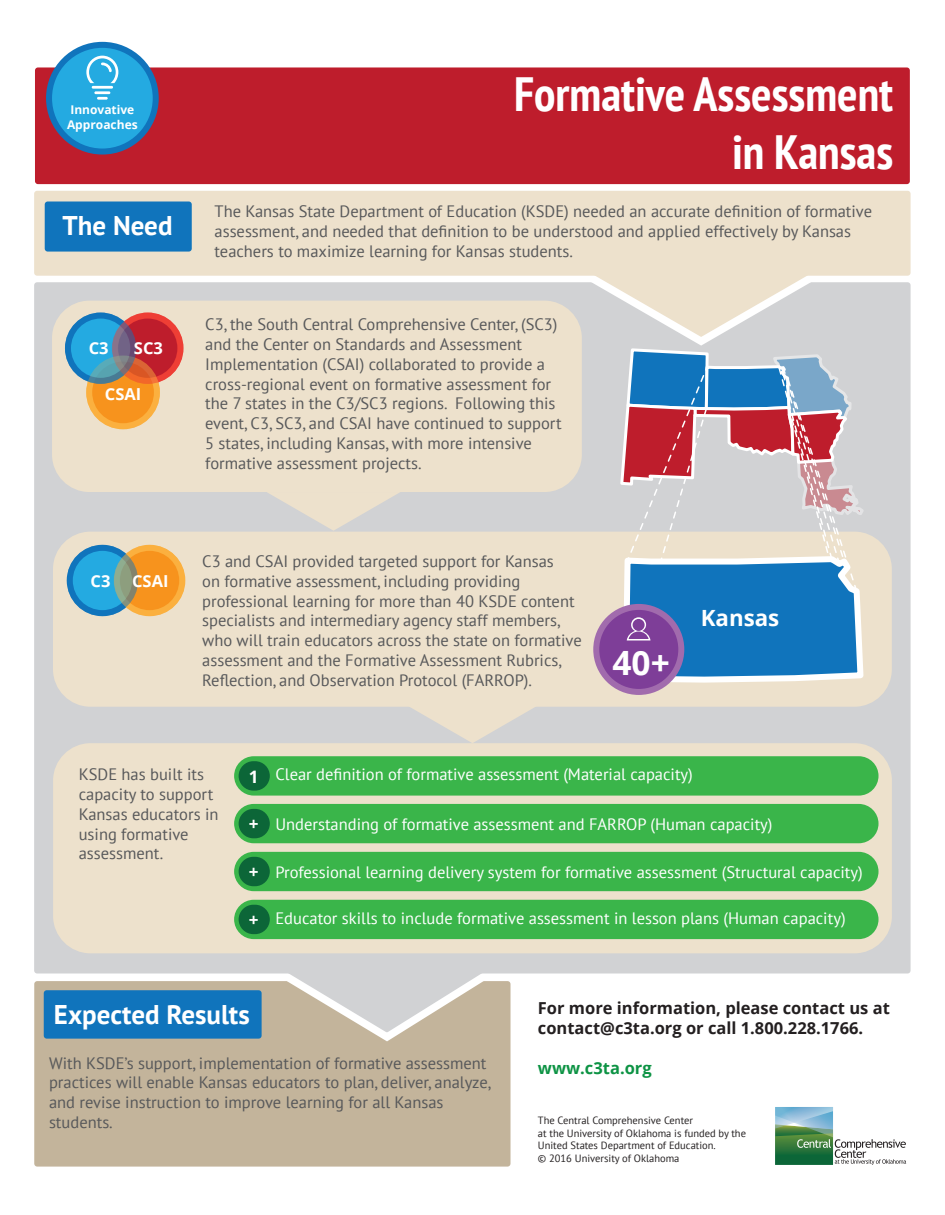
<style>
.page{position:relative;width:945px;height:1215px;background:#fff}
.page>*{position:absolute;margin:0;border:0;box-sizing:border-box;transform-origin:0 0}
.t1{font:700 condensed 48px/57.6px "PT Sans";color:#fff;text-align:right}
.t2{font:700 33.45px "Open Sans";color:#fff}
.t3{font:700 27px "PT Sans";color:#fff}
.t4{font:700 22.35px "Open Sans";color:#fff}
.t5{font:700 17.1px "Open Sans";color:#fff}
.t6{font:16.5px/19.8px "PT Sans";color:#57585a}
.t7{font:16.5px "PT Sans";color:#fff}
.t8{font:700 16.5px/19.8px "Open Sans";color:#231f20}
.t9{font:700 16.5px "Open Sans";color:#fff}
.t10{font:700 16.5px "Open Sans";color:#0d9344}
.t11{font:700 12px/14.4px "Open Sans";color:#fff}
.t12{font:10.5px/12.6px "PT Sans";color:#231f20}
.s1{font-family:"Open Sans";font-weight:700;font-size:17.1px}
</style>
<div class="page">
<div style="left:34px;top:981px;width:477px;height:186px;background:#c3b49b;border-radius:3px"></div>
<svg style="left:286px;top:974px;width:225px;height:73px"></svg>
<div style="left:34px;top:282px;width:877px;height:692px;background:#d1d2d4;border-radius:3px"></div>
<div style="left:34px;top:191px;width:877px;height:85px;background:#ede1cc;border-radius:3px"></div>
<div style="left:45px;top:202px;width:147px;height:50px;background:#1074bc;border-radius:3px"></div>
<div style="left:35px;top:67px;width:875px;height:117px;background:#be1d2c;border-radius:3px"></div>
<div style="left:44px;top:990px;width:218px;height:49px;background:#1074bc;border-radius:3px"></div>
<svg style="left:775px;top:1107px;width:131px;height:58px"></svg>
<div style="left:52px;top:301px;width:530px;height:191px;background:#ede1cc;border-radius:37px"></div>
<div style="left:49px;top:45px;width:107px;height:107px;background:#24aae1;border-radius:50%"></div>
<div style="left:46px;top:42px;width:113px;height:113px;border:6px solid #1074bc;border-radius:50%"></div>
<svg style="left:86px;top:56px;width:32px;height:44px"></svg>
<div style="left:115px;top:316px;width:65px;height:65px;background:#be1d2c;border-radius:50%"></div>
<div style="left:112px;top:313px;width:71px;height:71px;border:6px solid #ee3e35;border-radius:50%"></div>
<svg style="left:89px;top:359px;width:68px;height:67px;background:#f18c22"></svg>
<div style="left:86px;top:356px;width:74px;height:73px;border:6px solid #fbb03f;border-radius:50%"></div>
<svg style="left:68px;top:316px;width:65px;height:65px;background:#3c99c5"></svg>
<div style="left:65px;top:313px;width:71px;height:71px;border:6px solid #1074bc;border-radius:50%"></div>
<div style="left:53px;top:532px;width:839px;height:175px;background:#ede1cc;border-radius:37px"></div>
<div style="left:117px;top:548px;width:65px;height:65px;background:#f7931d;border-radius:50%"></div>
<div style="left:114px;top:545px;width:71px;height:71px;border:6px solid #fbb03f;border-radius:50%"></div>
<svg style="left:70px;top:548px;width:65px;height:65px;background:#38a4ca"></svg>
<div style="left:67px;top:545px;width:71px;height:71px;border:6px solid #1074bc;border-radius:50%"></div>
<div style="left:593px;top:604px;width:91px;height:91px;border:6px solid #a16bad;border-radius:50%"></div>
<svg style="left:527px;top:275px;width:349px;height:410px"></svg>
<svg style="left:267px;top:492px;width:133px;height:39px"></svg>
<svg style="left:410px;top:707px;width:125px;height:36px"></svg>
<div style="left:53px;top:743px;width:839px;height:210px;background:#ede1cc;border-radius:37px"></div>
<div style="left:234px;top:804px;width:645px;height:39px;background:#3ab54a;border-radius:20px"></div>
<div style="left:239px;top:809px;width:31px;height:29px;background:#0c6638;border-radius:15px"></div>
<div style="left:234px;top:852px;width:645px;height:39px;background:#3ab54a;border-radius:20px"></div>
<div style="left:239px;top:857px;width:31px;height:29px;background:#0c6638;border-radius:15px"></div>
<div style="left:234px;top:900px;width:645px;height:39px;background:#3ab54a;border-radius:20px"></div>
<div style="left:239px;top:905px;width:31px;height:29px;background:#0c6638;border-radius:15px"></div>
<div style="left:234px;top:756px;width:645px;height:40px;background:#3ab54a;border-radius:20px"></div>
<div style="left:239px;top:761px;width:31px;height:30px;background:#0c6638;border-radius:15px"></div>
<p class="t11" style="left:67px;top:103px;width:72px">Innovative<br>Approaches</p>
<h3 class="t3" style="left:62px;top:208px;width:112px">The Need</h3>
<p class="t9" style="left:89px;top:337px;width:21px">C3</p>
<p class="t9" style="left:134px;top:337px;width:31px">SC3</p>
<p class="t9" style="left:105px;top:382px;width:38px">CSAI</p>
<h1 class="t1" style="left:514px;top:65px;width:381px">Formative Assessment in Kansas</h1>
<p class="t6" style="left:215px;top:201px;width:659px">The Kansas State Department of Education (KSDE) needed an accurate definition of formative assessment, and needed that definition to be understood and applied effectively by Kansas teachers to maximize learning for Kansas students.</p>
<p class="t6" style="left:205px;top:314px;width:358px">C3, the South Central Comprehensive Center, (SC3) and the Center on Standards and Assessment Implementation (CSAI) collaborated to provide a cross-regional event on formative assessment for the 7 states in the C3/SC3 regions. Following this event, C3, SC3, and CSAI have continued to support 5 states, including Kansas, with more intensive formative assessment projects.</p>
<p class="t9" style="left:90px;top:569px;width:21px">C3</p>
<p class="t9" style="left:132px;top:569px;width:38px">CSAI</p>
<p class="t6" style="left:202px;top:551px;width:381px">C3 and CSAI provided targeted support for Kansas<br>on formative assessment, including providing professional learning for more than 40 KSDE content specialists and intermediary agency staff members, who will train educators across the state on formative assessment and the Formative Assessment Rubrics, Reflection, and Observation Protocol (FARROP).</p>
<h2 class="t2" style="left:613px;top:639px;width:59px">40+</h2>
<h3 class="t4" style="left:701px;top:602px;width:80px">Kansas</h3>
<p class="t6" style="left:79px;top:764px;width:141px">KSDE has built its capacity to support<br>Kansas educators in using formative assessment.</p>
<p class="t7" style="left:249px;top:764px;width:446px"><span class="s1">1</span> Clear definition of formative assessment (Material capacity)</p>
<p class="t7" style="left:275px;top:861px;width:589px">Professional learning delivery system for formative assessment (Structural capacity)</p>
<p class="t7" style="left:275px;top:813px;width:499px">Understanding of formative assessment and FARROP (Human capacity)</p>
<p class="t5" style="left:249px;top:811px;width:11px">+</p>
<p class="t5" style="left:249px;top:859px;width:11px">+</p>
<p class="t7" style="left:249px;top:907px;width:598px"><span class="s1">+</span> Educator skills to include formative assessment in lesson plans (Human capacity)</p>
<h3 class="t3" style="left:54px;top:996px;width:197px">Expected Results</h3>
<p class="t6" style="left:49px;top:1052px;width:443px">With KSDE’s support, implementation of formative assessment practices will enable Kansas educators to plan, deliver, analyze, and revise instruction to improve learning for all Kansas students.</p>
<p class="t8" style="left:538px;top:998px;width:353px">For more information, please contact us at contact@c3ta.org or call 1.800.228.1766.</p>
<p class="t10" style="left:538px;top:1056px;width:115px">www.c3ta.org</p>
<p class="t12" style="left:538px;top:1114px;width:210px">The Central Comprehensive Center<br>at the University of Oklahoma is funded by the United States Department of Education.<br>© 2016 University of Oklahoma</p>
</div>
